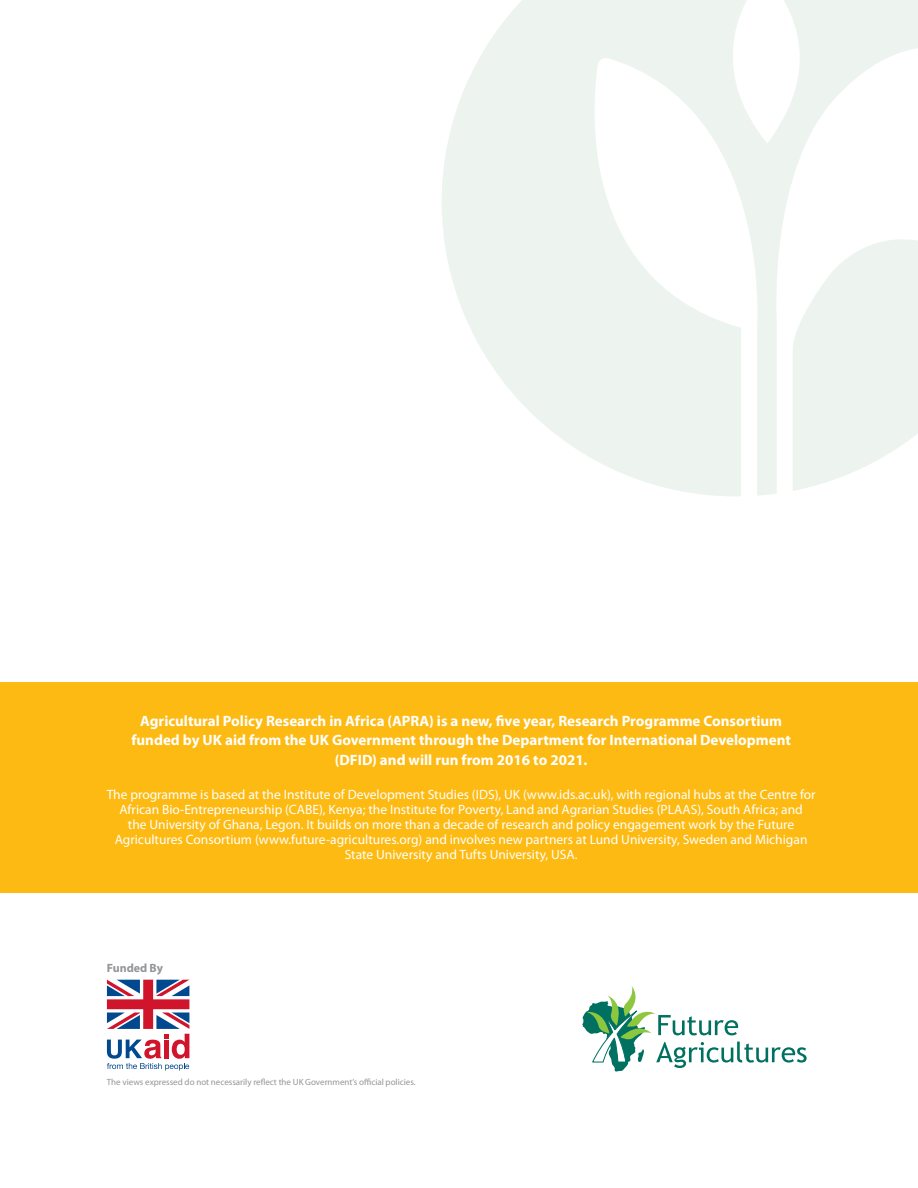
<style>
.page{position:relative;width:918px;height:1188px;background:#fff}
.page>*{position:absolute;margin:0;border:0;box-sizing:border-box;transform-origin:0 0}
.t1{font:700 15px/19.5px "Myriad Pro";color:#fff;text-align:center}
.t2{font:13.5px/15px "Myriad Pro";color:#fff;text-align:center}
.t3{font:700 12px "Myriad Pro";letter-spacing:-.005em;color:#939598}
.t4{font:9px "Myriad Pro";letter-spacing:-.005em;color:#939598}
</style>
<div class="page">
<svg style="left:442px;top:0;width:476px;height:496px;fill:#edf3ef"></svg>
<svg style="left:107px;top:980px;width:82px;height:91px"></svg>
<svg style="left:582px;top:986px;width:225px;height:86px"></svg>
<div style="left:0;top:682px;width:918px;height:210px;background:#fdba12"></div>
<p class="t1" style="left:131px;top:711px;width:661px">Agricultural Policy Research in Africa (APRA) is a new, five year, Research Programme Consortium funded by UK aid from the UK Government through the Department for International Development (DFID) and will run from 2016 to 2021.</p>
<p class="t2" style="left:107px;top:787px;width:710px">The programme is based at the Institute of Development Studies (IDS), UK (www.ids.ac.uk), with regional hubs at the Centre for African Bio-Entrepreneurship (CABE), Kenya; the Institute for Poverty, Land and Agrarian Studies (PLAAS), South Africa; and<br>the University of Ghana, Legon. It builds on more than a decade of research and policy engagement work by the Future Agricultures Consortium (www.future-agricultures.org) and involves new partners at Lund University, Sweden and Michigan State University and Tufts University, USA.</p>
<p class="t3" style="left:107px;top:960px;width:58px">Funded By</p>
<p class="t4" style="left:107px;top:1076px;width:310px">The views expressed do not necessarily reflect the UK Government’s official policies.</p>
</div>
